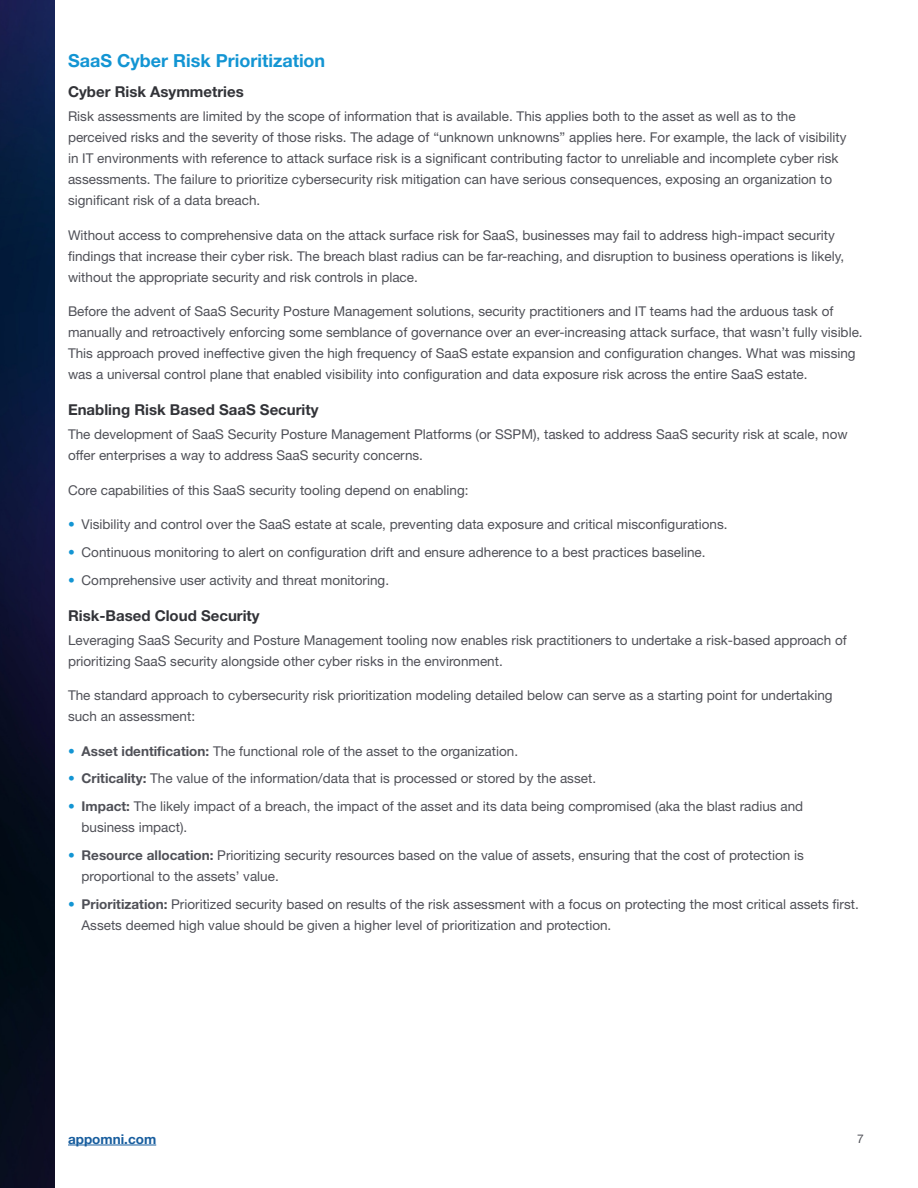
<style>
.page{position:relative;width:918px;height:1188px;background:#fff}
.page>*{position:absolute;margin:0;border:0;box-sizing:border-box;transform-origin:0 0}
.t1{font:700 18px "Helvetica Neue LT Std";color:#1395d3}
.t2{font:700 15px "Helvetica Neue LT Std";color:#323338}
.Paragraph_Style_1{font:13.5px/21px "Helvetica Neue LT Std";color:#4f5057}
.t3{font:700 13.5px "Helvetica Neue LT Std";color:#175d9e}
.t4{font:12px "Helvetica Neue LT Std";color:#4f5057}
.s1{color:#1395d3}
.s2{font-weight:700;color:#1395d3}
.s3{font-weight:700}
</style>
<div class="page">
<img style="left:0;top:0;width:54px;height:1188px">
<hr style="left:68px;top:1145px;width:88px;height:1px;background:#175d9e">
<h2 class="t1" style="left:68px;top:49px;width:259px">SaaS Cyber Risk Prioritization</h2>
<h3 class="t2" style="left:68px;top:82px;width:177px">Cyber Risk Asymmetries</h3>
<p class="Paragraph_Style_1" style="left:68px;top:106px;width:780px">Risk assessments are limited by the scope of information that is available. This applies both to the asset as well as to the perceived risks and the severity of those risks. The adage of “unknown unknowns” applies here. For example, the lack of visibility in IT environments with reference to attack surface risk is a significant contributing factor to unreliable and incomplete cyber risk assessments. The failure to prioritize cybersecurity risk mitigation can have serious consequences, exposing an organization to significant risk of a data breach.</p>
<p class="Paragraph_Style_1" style="left:68px;top:224px;width:778px">Without access to comprehensive data on the attack surface risk for SaaS, businesses may fail to address high-impact security findings that increase their cyber risk. The breach blast radius can be far-reaching, and disruption to business operations is likely, without the appropriate security and risk controls in place.</p>
<p class="Paragraph_Style_1" style="left:68px;top:301px;width:796px">Before the advent of SaaS Security Posture Management solutions, security practitioners and IT teams had the arduous task of manually and retroactively enforcing some semblance of governance over an ever-increasing attack surface, that wasn’t fully visible.<br>This approach proved ineffective given the high frequency of SaaS estate expansion and configuration changes. What was missing was a universal control plane that enabled visibility into configuration and data exposure risk across the entire SaaS estate.</p>
<h3 class="t2" style="left:68px;top:400px;width:252px">Enabling Risk Based SaaS Security</h3>
<p class="Paragraph_Style_1" style="left:68px;top:424px;width:781px">The development of SaaS Security Posture Management Platforms (or SSPM), tasked to address SaaS security risk at scale, now offer enterprises a way to address SaaS security concerns.</p>
<p class="Paragraph_Style_1" style="left:68px;top:479px;width:402px">Core capabilities of this SaaS security tooling depend on enabling:</p>
<p class="Paragraph_Style_1" style="left:68px;top:514px;width:661px"><span class="s1">•</span> Visibility and control over the SaaS estate at scale, preventing data exposure and critical misconfigurations.</p>
<p class="Paragraph_Style_1" style="left:68px;top:541px;width:639px"><span class="s1">•</span> Continuous monitoring to alert on configuration drift and ensure adherence to a best practices baseline.</p>
<p class="Paragraph_Style_1" style="left:68px;top:569px;width:323px"><span class="s1">•</span> Comprehensive user activity and threat monitoring.</p>
<h3 class="t2" style="left:68px;top:606px;width:193px">Risk-Based Cloud Security</h3>
<p class="Paragraph_Style_1" style="left:68px;top:629px;width:780px">Leveraging SaaS Security and Posture Management tooling now enables risk practitioners to undertake a risk-based approach of prioritizing SaaS security alongside other cyber risks in the environment.</p>
<p class="Paragraph_Style_1" style="left:68px;top:685px;width:766px">The standard approach to cybersecurity risk prioritization modeling detailed below can serve as a starting point for undertaking such an assessment:</p>
<p class="Paragraph_Style_1" style="left:68px;top:740px;width:452px"><span class="s2">•</span> <span class="s3">Asset identification:</span> The functional role of the asset to the organization.</p>
<p class="Paragraph_Style_1" style="left:68px;top:768px;width:530px"><span class="s2">•</span> <span class="s3">Criticality:</span> The value of the information/data that is processed or stored by the asset.</p>
<p class="Paragraph_Style_1" style="left:82px;top:796px;width:723px;text-indent:-14px"><span class="s2">•</span> <span class="s3">Impact:</span> The likely impact of a breach, the impact of the asset and its data being compromised (aka the blast radius and business impact).</p>
<p class="Paragraph_Style_1" style="left:82px;top:844px;width:724px;text-indent:-14px"><span class="s2">•</span> <span class="s3">Resource allocation:</span> Prioritizing security resources based on the value of assets, ensuring that the cost of protection is proportional to the assets’ value.</p>
<p class="Paragraph_Style_1" style="left:82px;top:893px;width:779px;text-indent:-14px"><span class="s2">•</span> <span class="s3">Prioritization:</span> Prioritized security based on results of the risk assessment with a focus on protecting the most critical assets first.<br>Assets deemed high value should be given a higher level of prioritization and protection.</p>
<p class="t3" style="left:68px;top:1130px;width:90px">appomni.com</p>
<p class="t4" style="left:857px;top:1131px;width:8px">7</p>
</div>
